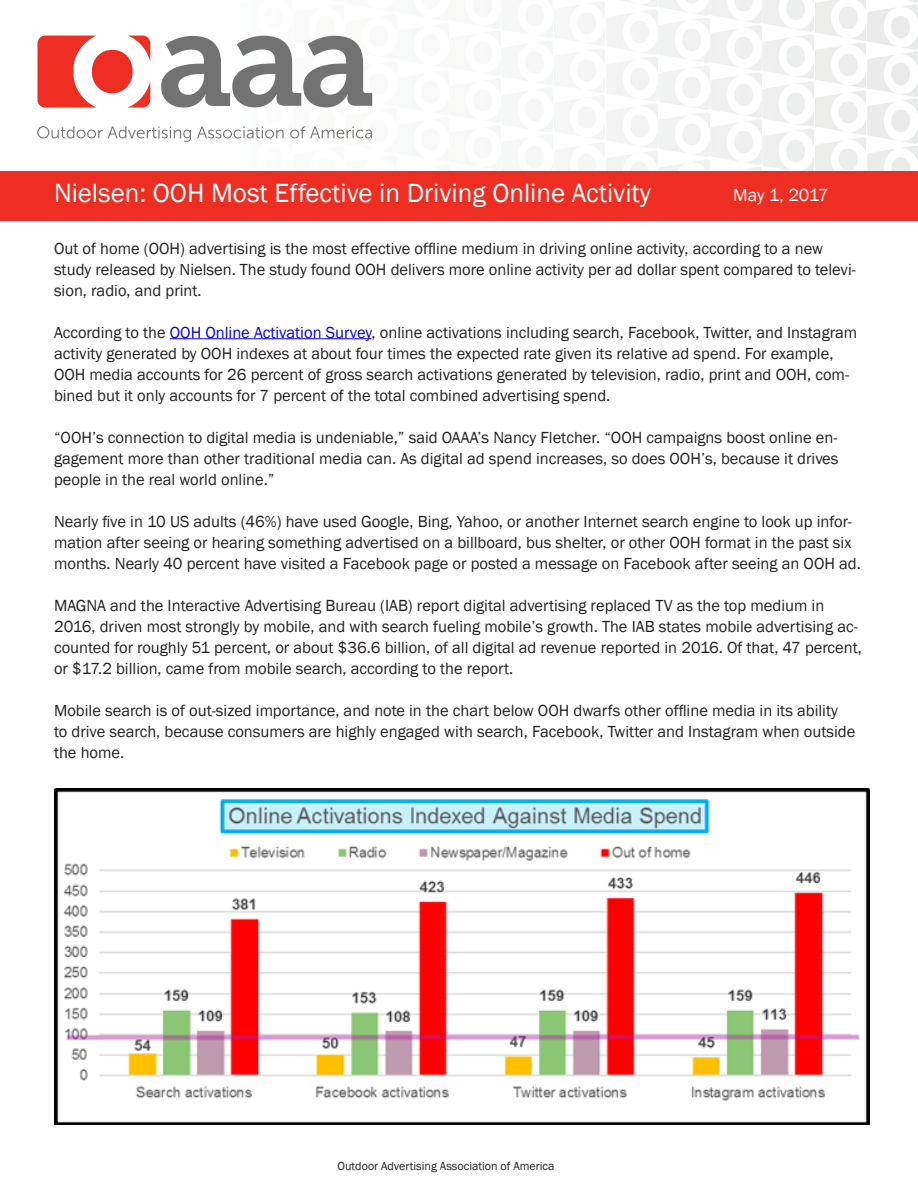
<style>
.page{position:relative;width:918px;height:1188px;background:#fff}
.page>*{position:absolute;margin:0;border:0;box-sizing:border-box;transform-origin:0 0}
.t1{font:27px "Franklin Gothic";color:#fff}
.t2{font:18px "Franklin Gothic";letter-spacing:-.02em;color:#fff}
.t3{font:16.5px/21px "Franklin Gothic";color:#231f20}
.t4{font:12px "Franklin Gothic";color:#231f20}
.s1{color:#0000e1}
</style>
<div class="page">
<img style="left:815px;top:43px;width:51px;height:44px">
<img style="left:815px;top:0;width:51px;height:40px">
<img style="left:372px;top:93px;width:1px;height:13px">
<img style="left:815px;top:137px;width:51px;height:34px">
<img style="left:867px;top:5px;width:51px;height:44px">
<img style="left:907px;top:0;width:11px;height:2px">
<img style="left:867px;top:52px;width:51px;height:44px">
<img style="left:867px;top:99px;width:51px;height:44px">
<img style="left:867px;top:146px;width:51px;height:25px">
<svg style="left:37px;top:126px;width:154px;height:16px"></svg>
<svg style="left:197px;top:126px;width:87px;height:13px"></svg>
<svg style="left:290px;top:126px;width:82px;height:13px"></svg>
<svg style="left:38px;top:36px;width:112px;height:72px"></svg>
<svg style="left:161px;top:36px;width:211px;height:72px"></svg>
<div style="left:0;top:171px;width:918px;height:50px;background:#ee2e22"></div>
<hr style="left:170px;top:338px;width:202px;height:1px;background:#0000e1">
<img style="left:54px;top:788px;width:815px;height:336px">
<p class="t1" style="left:54px;top:176px;width:599px">Nielsen: OOH Most Effective in Driving Online Activity</p>
<p class="t3" style="left:54px;top:238px;width:803px">Out of home (OOH) advertising is the most effective offline medium in driving online activity, according to a new study released by Nielsen. The study found OOH delivers more online activity per ad dollar spent compared to televi&shy;sion, radio, and print.</p>
<p class="t3" style="left:54px;top:322px;width:805px">According to the <span class="s1">OOH Online Activation Survey</span>, online activations including search, Facebook, Twitter, and Instagram activity generated by OOH indexes at about four times the expected rate given its relative ad spend. For example, OOH media accounts for 26 percent of gross search activations generated by television, radio, print and OOH, com&shy;bined but it only accounts for 7 percent of the total combined advertising spend.</p>
<p class="t3" style="left:54px;top:427px;width:786px;text-align:justify">“OOH’s connection to digital media is undeniable,” said OAAA’s Nancy Fletcher. “OOH campaigns boost online en&shy;gagement more than other traditional media can. As digital ad spend increases, so does OOH’s, because it drives people in the real world online.”</p>
<p class="t3" style="left:54px;top:511px;width:808px">Nearly five in 10 US adults (46%) have used Google, Bing, Yahoo, or another Internet search engine to look up infor&shy;mation after seeing or hearing something advertised on a billboard, bus shelter, or other OOH format in the past six months. Nearly 40 percent have visited a Facebook page or posted a message on Facebook after seeing an OOH ad.</p>
<p class="t3" style="left:54px;top:595px;width:810px">MAGNA and the Interactive Advertising Bureau (IAB) report digital advertising replaced TV as the top medium in 2016, driven most strongly by mobile, and with search fueling mobile’s growth. The IAB states mobile advertising ac&shy;counted for roughly 51 percent, or about $36.6 billion, of all digital ad revenue reported in 2016. Of that, 47 percent, or $17.2 billion, came from mobile search, according to the report.</p>
<p class="t3" style="left:54px;top:700px;width:803px">Mobile search is of out-sized importance, and note in the chart below OOH dwarfs other offline media in its ability to drive search, because consumers are highly engaged with search, Facebook, Twitter and Instagram when outside the home.</p>
<p class="t2" style="left:733px;top:184px;width:97px">May 1, 2017</p>
<p class="t4" style="left:338px;top:1159px;width:219px">Outdoor Advertising Association of America</p>
</div>
